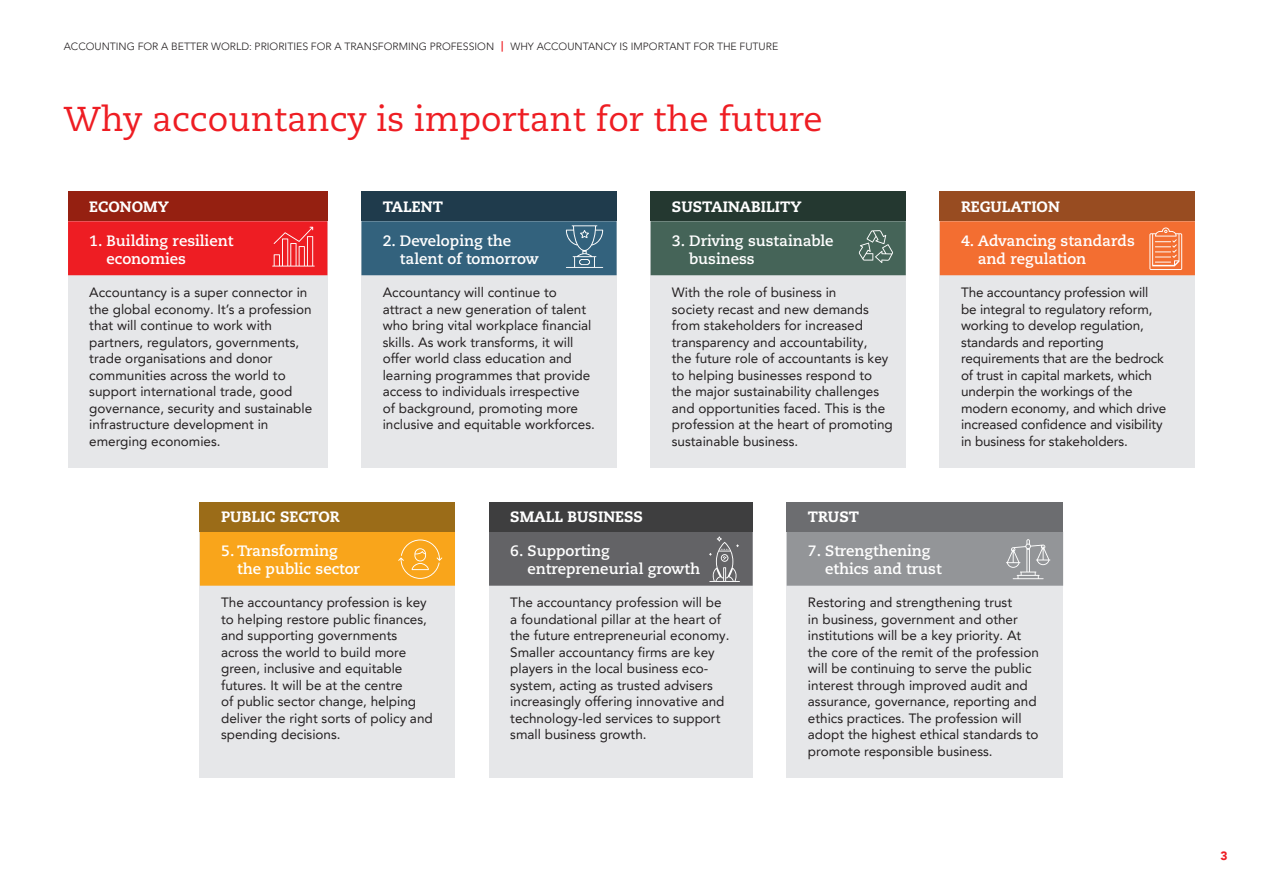
<style>
.page{position:relative;width:1263px;height:893px;background:#fff}
.page>*{position:absolute;margin:0;border:0;box-sizing:border-box;transform-origin:0 0}
.t1{font:34.5px "Caecilia";color:#ee1d23}
.t2{font:700 15px/18px "Caecilia";color:#fff}
.t3{font:800 15px "Caecilia";color:#fff}
.t4{font:13.5px/16.5px "Avenir LT Pro";color:#231f20}
.t5{font:900 12px "Avenir LT Pro";color:#ee1d23}
.t6{font:300 10.5px "Avenir LT Pro";color:#231f20}
.s1{font-weight:800;color:#ee1d23}
</style>
<div class="page">
<div style="left:68px;top:221px;width:259px;height:247px;background:#e6e7e9"></div>
<div style="left:68px;top:221px;width:259px;height:54px;background:#ee1d23"></div>
<div style="left:361px;top:221px;width:256px;height:247px;background:#e6e7e9"></div>
<div style="left:361px;top:221px;width:256px;height:54px;background:#33627d"></div>
<div style="left:651px;top:221px;width:255px;height:247px;background:#e6e7e9"></div>
<div style="left:651px;top:221px;width:255px;height:54px;background:#456458"></div>
<div style="left:940px;top:221px;width:255px;height:247px;background:#e6e7e9"></div>
<div style="left:940px;top:221px;width:255px;height:54px;background:#f36e31"></div>
<div style="left:200px;top:531px;width:255px;height:247px;background:#e6e7e9"></div>
<div style="left:200px;top:532px;width:255px;height:54px;background:#f9a51b"></div>
<div style="left:489px;top:531px;width:264px;height:247px;background:#e6e7e9"></div>
<div style="left:489px;top:532px;width:264px;height:54px;background:#636366"></div>
<div style="left:787px;top:531px;width:276px;height:247px;background:#e6e7e9"></div>
<div style="left:787px;top:532px;width:276px;height:54px;background:#939598"></div>
<svg style="left:1006px;top:539px;width:44px;height:40px"></svg>
<svg style="left:709px;top:536px;width:31px;height:46px"></svg>
<svg style="left:272px;top:227px;width:43px;height:40px"></svg>
<svg style="left:859px;top:230px;width:34px;height:33px"></svg>
<svg style="left:398px;top:539px;width:44px;height:40px"></svg>
<svg style="left:566px;top:225px;width:37px;height:43px"></svg>
<svg style="left:1149px;top:227px;width:33px;height:43px"></svg>
<div style="left:68px;top:191px;width:259px;height:30px;background:#952011"></div>
<div style="left:361px;top:191px;width:256px;height:30px;background:#1f3b4c"></div>
<div style="left:651px;top:191px;width:255px;height:30px;background:#243830"></div>
<div style="left:940px;top:191px;width:255px;height:30px;background:#984c21"></div>
<div style="left:200px;top:502px;width:255px;height:29px;background:#9b6c18"></div>
<div style="left:489px;top:502px;width:264px;height:29px;background:#3e3e3f"></div>
<div style="left:787px;top:502px;width:276px;height:29px;background:#6c6d70"></div>
<p class="t6" style="left:64px;top:41px;width:716px">ACCOUNTING FOR A BETTER WORLD: PRIORITIES FOR A TRANSFORMING PROFESSION <span class="s1">|</span> WHY ACCOUNTANCY IS IMPORTANT FOR THE FUTURE</p>
<h1 class="t1" style="left:64px;top:100px;width:760px">Why accountancy is important for the future</h1>
<p class="t3" style="left:89px;top:198px;width:81px">ECONOMY</p>
<p class="t3" style="left:383px;top:198px;width:62px">TALENT</p>
<p class="t3" style="left:672px;top:198px;width:131px">SUSTAINABILITY</p>
<p class="t3" style="left:961px;top:198px;width:100px">REGULATION</p>
<p class="t2" style="left:106px;top:231px;width:128px;text-indent:-17px">1. Building resilient economies</p>
<p class="t4" style="left:89px;top:284px;width:224px">Accountancy is a super connector in the global economy. It’s a profession that will continue to work with partners, regulators, governments, trade organisations and donor communities across the world to support international trade, good governance, security and sustainable infrastructure development in emerging economies.</p>
<p class="t2" style="left:400px;top:231px;width:140px;text-indent:-17px">2. Developing the talent of tomorrow</p>
<p class="t4" style="left:383px;top:284px;width:214px">Accountancy will continue to attract a new generation of talent who bring vital workplace financial skills. As work transforms, it will offer world class education and learning programmes that provide access to individuals irrespective of background, promoting more inclusive and equitable workforces.</p>
<p class="t2" style="left:689px;top:231px;width:146px;text-indent:-17px">3. Driving sustainable business</p>
<p class="t4" style="left:672px;top:284px;width:222px">With the role of business in<br>society recast and new demands from stakeholders for increased transparency and accountability,<br>the future role of accountants is key to helping businesses respond to the major sustainability challenges and opportunities faced. This is the profession at the heart of promoting sustainable business.</p>
<p class="t3" style="left:221px;top:508px;width:120px">PUBLIC SECTOR</p>
<p class="t3" style="left:510px;top:508px;width:134px">SMALL BUSINESS</p>
<p class="t3" style="left:808px;top:508px;width:53px">TRUST</p>
<p class="t2" style="left:978px;top:231px;width:159px;text-indent:-17px">4. Advancing standards and regulation</p>
<p class="t4" style="left:961px;top:284px;width:207px">The accountancy profession will be integral to regulatory reform, working to develop regulation, standards and reporting requirements that are the bedrock of trust in capital markets, which underpin the workings of the modern economy, and which drive increased confidence and visibility in business for stakeholders.</p>
<p class="t2" style="left:237px;top:542px;width:124px;text-indent:-16px">5. Transforming the public sector</p>
<p class="t4" style="left:221px;top:594px;width:213px">The accountancy profession is key to helping restore public finances, and supporting governments across the world to build more green, inclusive and equitable futures. It will be at the centre<br>of public sector change, helping deliver the right sorts of policy and spending decisions.</p>
<p class="t2" style="left:527px;top:542px;width:174px;text-indent:-17px">6. Supporting entrepreneurial growth</p>
<p class="t4" style="left:510px;top:594px;width:221px">The accountancy profession will be a foundational pillar at the heart of the future entrepreneurial economy.<br>Smaller accountancy firms are key players in the local business eco&shy;system, acting as trusted advisers increasingly offering innovative and technology-led services to support small business growth.</p>
<p class="t2" style="left:825px;top:542px;width:118px;text-indent:-17px">7. Strengthening ethics and trust</p>
<p class="t4" style="left:808px;top:594px;width:232px">Restoring and strengthening trust<br>in business, government and other institutions will be a key priority. At the core of the remit of the profession will be continuing to serve the public interest through improved audit and assurance, governance, reporting and ethics practices. The profession will adopt the highest ethical standards to promote responsible business.</p>
<p class="t5" style="left:1220px;top:848px;width:9px">3</p>
</div>
